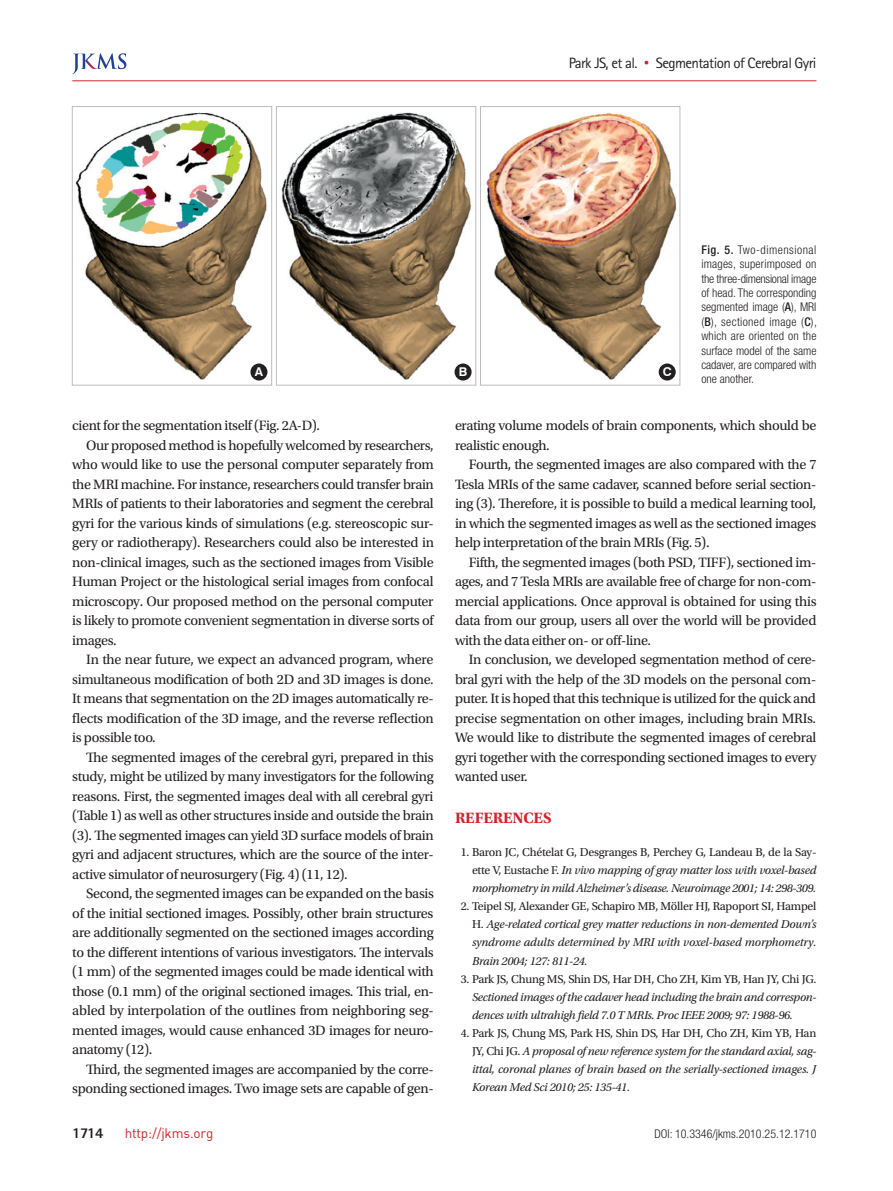
<style>
.page{position:relative;width:893px;height:1191px;background:#fff}
.page>*{position:absolute;margin:0;border:0;box-sizing:border-box;transform-origin:0 0}
.t1{font:700 15.75px "Utopia Std";letter-spacing:-.01em;color:#d1232a}
.t2{font:15px "Rotis Sans Serif Std";letter-spacing:-.04em;color:#231f20}
.t3{font:800 15px "Rotis Sans Serif Std";color:#231f20}
.t4{font:14.25px/19.5px "Utopia Std";letter-spacing:-.025em;color:#231f20;text-align:justify}
.t5{font:13.5px "Dinreg";letter-spacing:-.01em;color:#d1232a}
.t6{font:700 12.15px "Swiss 721 BT";color:#fff}
.t7{font:italic 12px/18px "Utopia Std";letter-spacing:-.02em;color:#231f20;text-align:justify}
.t8{font:300 condensed 12px/14.4px "Helvetica Neue LT Std";color:#231f20;text-align:justify}
.t9{font:12px "Utopia Std";letter-spacing:-.02em;color:#231f20}
.s1{font-family:"Dotum";color:#d1232a}
.s2{font-weight:500}
.s3{font-style:normal}
</style>
<div class="page">
<hr style="left:72px;top:80px;width:744px;height:1px;background:#d1232a">
<svg style="left:72px;top:53px;width:54px;height:21px"></svg>
<img style="left:75px;top:113px;width:193px;height:267px">
<div style="left:72px;top:106px;width:200px;height:279px;border:1px solid #bcbdc0"></div>
<div style="left:250px;top:363px;width:17px;height:17px;background:#231f20;border-radius:50%"></div>
<img style="left:281px;top:113px;width:191px;height:267px">
<div style="left:276px;top:106px;width:200px;height:279px;border:1px solid #bcbdc0"></div>
<div style="left:455px;top:363px;width:17px;height:17px;background:#231f20;border-radius:50%"></div>
<img style="left:486px;top:113px;width:191px;height:267px">
<div style="left:480px;top:106px;width:200px;height:279px;border:1px solid #bcbdc0"></div>
<div style="left:659px;top:363px;width:17px;height:17px;background:#231f20;border-radius:50%"></div>
<p class="t2" style="left:569px;top:54px;width:249px">Park JS, et al. <span class="s1">•</span> Segmentation of Cerebral Gyri</p>
<p class="t6" style="left:255px;top:364px;width:10px">A</p>
<p class="t6" style="left:459px;top:364px;width:10px">B</p>
<p class="t6" style="left:663px;top:364px;width:10px">C</p>
<p class="t8" style="left:701px;top:242px;width:117px"><span class="s2">Fig. 5.</span> Two-dimensional images, superimposed on the three-dimensional image of head. The corresponding segmented image (<span class="s2">A</span>), MRI (<span class="s2">B</span>), sectioned image (<span class="s2">C</span>), which are oriented on the surface model of the same cadaver, are compared with one another.</p>
<p class="t4" style="left:72px;top:416px;width:249px">cient for the segmentation itself (Fig. 2A-D).</p>
<p class="t4" style="left:86px;top:436px;width:349px">Our proposed method is hopefully welcomed by researchers,</p>
<p class="t4" style="left:72px;top:455px;width:363px">who would like to use the personal computer separately from</p>
<p class="t4" style="left:72px;top:474px;width:363px">the MRI machine. For instance, researchers could transfer brain</p>
<p class="t4" style="left:72px;top:494px;width:363px">MRIs of patients to their laboratories and segment the cerebral</p>
<p class="t4" style="left:72px;top:513px;width:363px">gyri for the various kinds of simulations (e.g. stereoscopic sur-</p>
<p class="t4" style="left:72px;top:533px;width:363px">gery or radiotherapy). Researchers could also be interested in</p>
<p class="t4" style="left:72px;top:552px;width:363px">non-clinical images, such as the sectioned images from Visible</p>
<p class="t4" style="left:72px;top:572px;width:363px">Human Project or the histological serial images from confocal</p>
<p class="t4" style="left:72px;top:591px;width:363px">microscopy. Our proposed method on the personal computer</p>
<p class="t4" style="left:72px;top:611px;width:363px">is likely to promote convenient segmentation in diverse sorts of</p>
<p class="t4" style="left:72px;top:630px;width:46px">images.</p>
<p class="t4" style="left:86px;top:650px;width:349px">In the near future, we expect an advanced program, where</p>
<p class="t4" style="left:72px;top:669px;width:363px">simultaneous modification of both 2D and 3D images is done.</p>
<p class="t4" style="left:72px;top:689px;width:363px">It means that segmentation on the 2D images automatically re-</p>
<p class="t4" style="left:72px;top:708px;width:363px">flects modification of the 3D image, and the reverse reflection</p>
<p class="t4" style="left:72px;top:728px;width:85px">is possible too.</p>
<p class="t4" style="left:86px;top:747px;width:349px">The segmented images of the cerebral gyri, prepared in this</p>
<p class="t4" style="left:72px;top:767px;width:363px">study, might be utilized by many investigators for the following</p>
<p class="t4" style="left:72px;top:786px;width:362px">reasons. First, the segmented images deal with all cerebral gyri</p>
<p class="t4" style="left:72px;top:806px;width:363px">(Table 1) as well as other structures inside and outside the brain</p>
<p class="t4" style="left:72px;top:825px;width:363px">(3). The segmented images can yield 3D surface models of brain</p>
<p class="t4" style="left:72px;top:845px;width:363px">gyri and adjacent structures, which are the source of the inter-</p>
<p class="t4" style="left:72px;top:864px;width:277px">active simulator of neurosurgery (Fig. 4) (11, 12).</p>
<p class="t4" style="left:86px;top:884px;width:349px">Second, the segmented images can be expanded on the basis</p>
<p class="t4" style="left:72px;top:903px;width:363px">of the initial sectioned images. Possibly, other brain structures</p>
<p class="t4" style="left:72px;top:923px;width:363px">are additionally segmented on the sectioned images according</p>
<p class="t4" style="left:72px;top:942px;width:363px">to the different intentions of various investigators. The intervals</p>
<p class="t4" style="left:72px;top:962px;width:363px">(1 mm) of the segmented images could be made identical with</p>
<p class="t4" style="left:72px;top:981px;width:363px">those (0.1 mm) of the original sectioned images. This trial, en-</p>
<p class="t4" style="left:72px;top:1001px;width:363px">abled by interpolation of the outlines from neighboring seg-</p>
<p class="t4" style="left:72px;top:1020px;width:363px">mented images, would cause enhanced 3D images for neuro-</p>
<p class="t4" style="left:72px;top:1040px;width:82px">anatomy (12).</p>
<p class="t4" style="left:86px;top:1059px;width:349px">Third, the segmented images are accompanied by the corre-</p>
<p class="t4" style="left:72px;top:1079px;width:363px">sponding sectioned images. Two image sets are capable of gen-</p>
<p class="t4" style="left:455px;top:416px;width:363px">erating volume models of brain components, which should be realistic enough.</p>
<p class="t4" style="left:455px;top:455px;width:363px;text-indent:14px">Fourth, the segmented images are also compared with the 7<br>Tesla MRIs of the same cadaver, scanned before serial section&shy;ing (3). Therefore, it is possible to build a medical learning tool, in which the segmented images as well as the sectioned images help interpretation of the brain MRIs (Fig. 5).</p>
<p class="t4" style="left:455px;top:552px;width:363px;text-indent:14px">Fifth, the segmented images (both PSD, TIFF), sectioned im&shy;ages, and 7 Tesla MRIs are available free of charge for non-com&shy;mercial applications. Once approval is obtained for using this data from our group, users all over the world will be provided with the data either on- or off-line.</p>
<p class="t4" style="left:455px;top:650px;width:363px;text-indent:14px">In conclusion, we developed segmentation method of cere&shy;bral gyri with the help of the 3D models on the personal com&shy;puter. It is hoped that this technique is utilized for the quick and precise segmentation on other images, including brain MRIs.<br>We would like to distribute the segmented images of cerebral gyri together with the corresponding sectioned images to every wanted user.</p>
<p class="t1" style="left:455px;top:808px;width:98px">REFERENCES</p>
<p class="t7" style="left:472px;top:843px;width:346px;text-indent:-11px"><span class="s3">1. Baron JC, Chételat G, Desgranges B, Perchey G, Landeau B, de la Say&shy;ette V, Eustache F.</span> In vivo mapping of gray matter loss with voxel-based morphometry in mild Alzheimer’s disease. Neuroimage 2001; 14: 298-309.</p>
<p class="t7" style="left:472px;top:897px;width:346px;text-indent:-11px"><span class="s3">2. Teipel SJ, Alexander GE, Schapiro MB, Möller HJ, Rapoport SI, Hampel H.</span> Age-related cortical grey matter reductions in non-demented Down’s syndrome adults determined by MRI with voxel-based morphometry.<br>Brain 2004; 127: 811-24.</p>
<p class="t9" style="left:461px;top:972px;width:357px">3. Park JS, Chung MS, Shin DS, Har DH, Cho ZH, Kim YB, Han JY, Chi JG.</p>
<p class="t7" style="left:472px;top:988px;width:346px">Sectioned images of the cadaver head including the brain and correspon&shy;dences with ultrahigh field 7.0 T MRIs. Proc IEEE 2009; 97: 1988-96.</p>
<p class="t7" style="left:472px;top:1024px;width:346px;text-indent:-11px"><span class="s3">4. Park JS, Chung MS, Park HS, Shin DS, Har DH, Cho ZH, Kim YB, Han JY, Chi JG.</span> A proposal of new reference system for the standard axial, sag&shy;ittal, coronal planes of brain based on the serially-sectioned images. J Korean Med Sci 2010; 25: 135-41.</p>
<p class="t3" style="left:72px;top:1123px;width:33px">1714</p>
<p class="t5" style="left:125px;top:1124px;width:90px">http://jkms.org</p>
<p class="t8" style="left:654px;top:1126px;width:164px">DOI: 10.3346/jkms.2010.25.12.1710</p>
</div>
